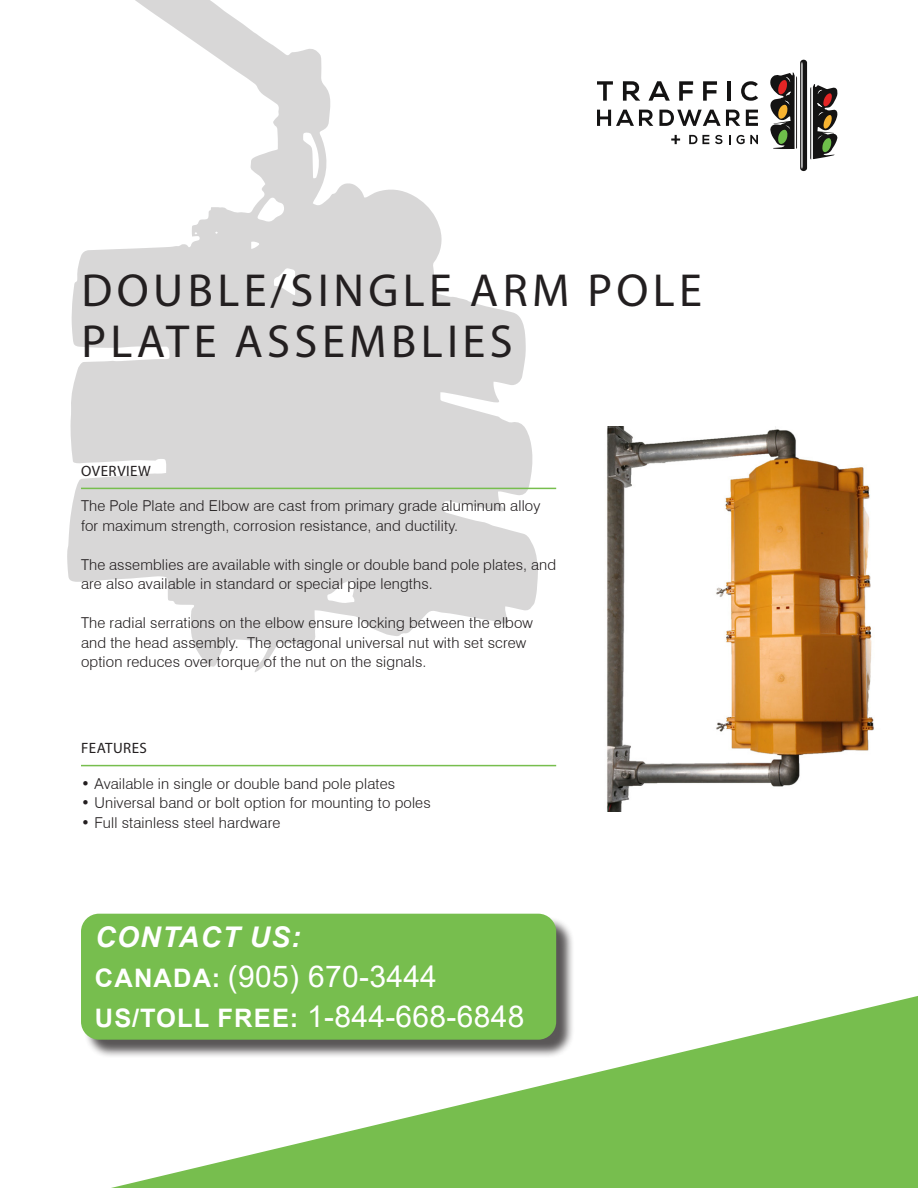
<style>
.page{position:relative;width:918px;height:1188px;background:#fff}
.page>*{position:absolute;margin:0;border:0;box-sizing:border-box;transform-origin:0 0}
.t1{font:46.5px/51px "Myriad Pro";letter-spacing:.095em;color:#231f20}
.contact{font:30px "Arial";letter-spacing:.01em;color:#fff}
.contact-2{font:italic 700 28.5px "Arial";letter-spacing:.045em;color:#fff}
.body{font:300 15px/19.5px "Swiss 721 BT";letter-spacing:.01em;color:#231f20}
.H2_-_subheads{font:15px "Myriad Pro";letter-spacing:.03em;color:#231f20}
.s1{font-weight:700;font-size:25.5px}
</style>
<div class="page">
<svg style="left:67px;top:0;width:471px;height:672px;fill:#d8d7d7"></svg>
<div style="left:800px;top:60px;width:7px;height:111px;background:#141313;border-radius:3px"></div>
<svg style="left:770px;top:62px;width:33px;height:107px"></svg>
<svg style="left:810px;top:84px;width:27px;height:76px"></svg>
<svg style="left:597px;top:110px;width:56px;height:16px"></svg>
<svg style="left:659px;top:110px;width:81px;height:16px"></svg>
<svg style="left:746px;top:110px;width:12px;height:16px"></svg>
<svg style="left:689px;top:135px;width:20px;height:9px"></svg>
<svg style="left:715px;top:135px;width:7px;height:9px"></svg>
<svg style="left:736px;top:135px;width:22px;height:9px"></svg>
<svg style="left:671px;top:135px;width:9px;height:9px"></svg>
<svg style="left:597px;top:81px;width:16px;height:20px"></svg>
<svg style="left:623px;top:81px;width:17px;height:20px"></svg>
<svg style="left:648px;top:81px;width:22px;height:20px"></svg>
<svg style="left:679px;top:81px;width:14px;height:20px"></svg>
<svg style="left:703px;top:81px;width:14px;height:20px"></svg>
<hr style="left:727px;top:81px;width:3px;height:20px;background:#141313">
<svg style="left:741px;top:81px;width:17px;height:20px"></svg>
<svg style="left:81px;top:996px;width:837px;height:192px;fill:#77be4e"></svg>
<hr style="left:81px;top:488px;width:475px;height:1px;background:#77be4e">
<hr style="left:81px;top:765px;width:475px;height:1px;background:#77be4e">
<img style="left:607px;top:427px;width:267px;height:385px">
<div style="left:83px;top:916px;width:492px;height:142px;background:#231f20;opacity:.75"></div>
<div style="left:81px;top:914px;width:475px;height:126px;background:#77be4e;border-radius:18px"></div>
<p class="t1" style="left:81px;top:264px;width:622px">DOUBLE/SINGLE ARM POLE<br>PLATE ASSEMBLIES</p>
<p class="H2_-_subheads" style="left:81px;top:461px;width:71px">OVERVIEW</p>
<p class="body" style="left:81px;top:496px;width:461px">The Pole Plate and Elbow are cast from primary grade aluminum alloy for maximum strength, corrosion resistance, and ductility.</p>
<p class="body" style="left:81px;top:555px;width:477px">The assemblies are available with single or double band pole plates, and are also available in standard or special pipe lengths.</p>
<p class="body" style="left:81px;top:613px;width:453px">The radial serrations on the elbow ensure locking between the elbow and the head assembly. The octagonal universal nut with set screw option reduces over torque of the nut on the signals.</p>
<p class="H2_-_subheads" style="left:81px;top:739px;width:67px">FEATURES</p>
<p class="body" style="left:81px;top:773px;width:316px">• Available in single or double band pole plates</p>
<p class="body" style="left:81px;top:793px;width:351px">• Universal band or bolt option for mounting to poles</p>
<p class="body" style="left:81px;top:812px;width:201px">• Full stainless steel hardware</p>
<p class="contact-2" style="left:95px;top:918px;width:207px">CONTACT US:</p>
<p class="contact" style="left:95px;top:956px;width:344px"><span class="s1">CANADA:</span> (905) 670-3444</p>
<p class="contact" style="left:95px;top:996px;width:431px"><span class="s1">US/TOLL FREE:</span> 1-844-668-6848</p>
</div>
